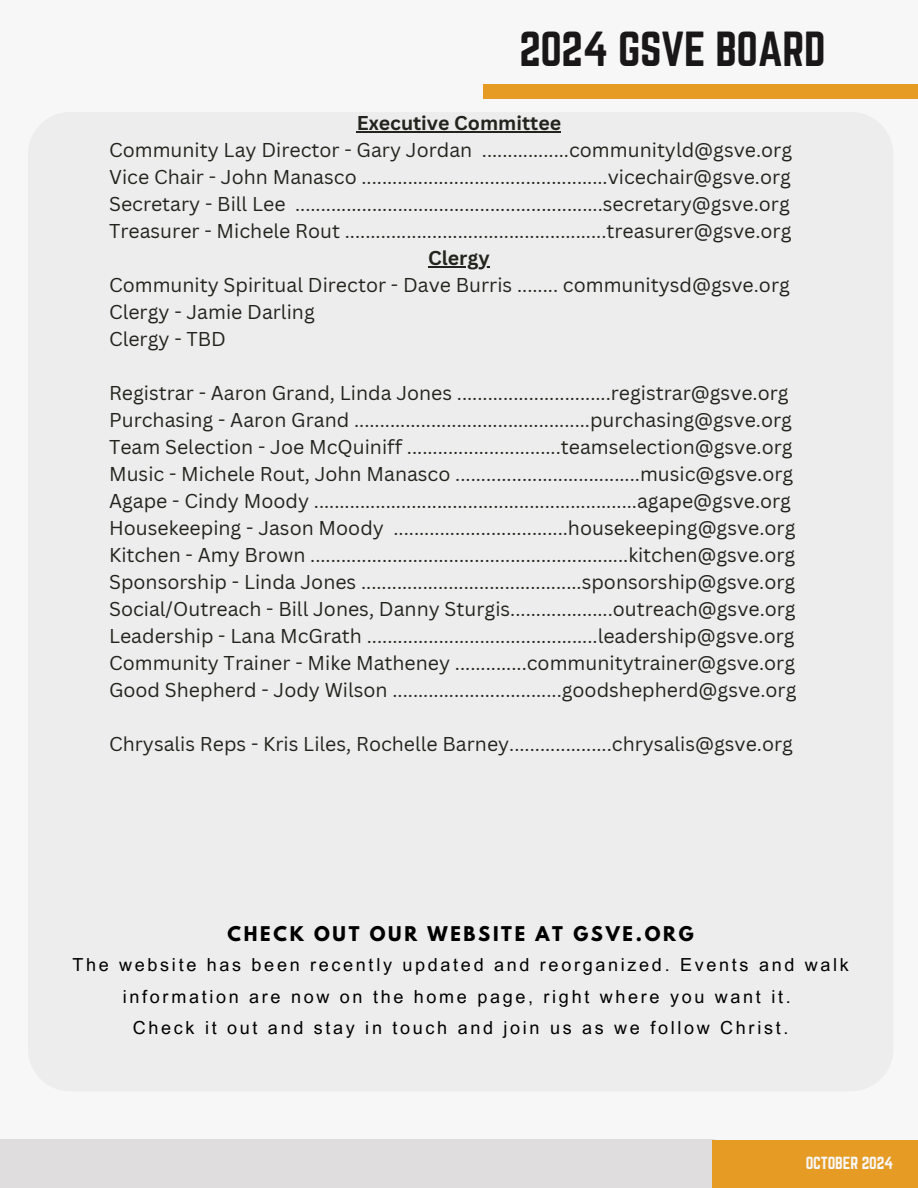
<style>
.page{position:relative;width:918px;height:1188px;background:#eeeded}
.page>*{position:absolute;margin:0;border:0;box-sizing:border-box;transform-origin:0 0}
.t1{font:43.05px "Norwester";letter-spacing:-.01em;color:#191717}
.t2{font:19.5px/27px "Canva Sans";color:#23241d}
.t3{font:18px/31.5px "Arial MT Pro";letter-spacing:.15em;color:#000;text-align:center}
.t4{font:700 18px "League Spartan";letter-spacing:.15em;color:#000}
.t5{font:15.3px "Norwester";letter-spacing:-.01em;color:#f7f7f6}
.s1{font-weight:700}
</style>
<div class="page">
<div style="left:0;top:1140px;width:715px;height:48px;background:#dfdddd"></div>
<div style="left:712px;top:1140px;width:206px;height:48px;background:#e69b24"></div>
<div style="left:483px;top:85px;width:435px;height:13px;background:#e69b24"></div>
<hr style="left:357px;top:131px;width:204px;height:1px;background:#23241d">
<hr style="left:428px;top:266px;width:62px;height:1px;background:#23241d">
<h1 class="t1" style="left:519px;top:23px;width:308px">2024 GSVE BOARD</h1>
<p class="t2" style="left:109px;top:109px;width:685px;text-indent:248px"><span class="s1">Executive Committee<br></span>Community Lay Director - Gary Jordan .................communityld@gsve.org Vice Chair - John Manasco ................................................vicechair@gsve.org Secretary - Bill Lee ............................................................secretary@gsve.org Treasurer - Michele Rout ...................................................treasurer@gsve.org</p>
<h2 class="t2" style="left:109px;top:244px;width:682px;text-indent:319px"><span class="s1">Clergy<br></span>Community Spiritual Director - Dave Burris ........ communitysd@gsve.org<br>Clergy - Jamie Darling<br>Clergy - TBD</h2>
<h2 class="t2" style="left:109px;top:379px;width:688px">Registrar - Aaron Grand, Linda Jones ..............................registrar@gsve.org Purchasing - Aaron Grand ..............................................purchasing@gsve.org Team Selection - Joe McQuiniff ..............................teamselection@gsve.org Music - Michele Rout, John Manasco ....................................music@gsve.org Agape - Cindy Moody ...............................................................agape@gsve.org Housekeeping - Jason Moody ..................................housekeeping@gsve.org Kitchen - Amy Brown ..............................................................kitchen@gsve.org</h2>
<h2 class="t2" style="left:109px;top:568px;width:689px;text-align:justify">Sponsorship - Linda Jones ...........................................sponsorship@gsve.org Social/Outreach - Bill Jones, Danny Sturgis....................outreach@gsve.org Leadership - Lana McGrath .............................................leadership@gsve.org Community Trainer - Mike Matheney ..............communitytrainer@gsve.org Good Shepherd - Jody Wilson .................................goodshepherd@gsve.org</h2>
<h2 class="t2" style="left:109px;top:730px;width:685px">Chrysalis Reps - Kris Liles, Rochelle Barney....................chrysalis@gsve.org</h2>
<p class="t4" style="left:228px;top:925px;width:468px">CHECK OUT OUR WEBSITE AT GSVE.ORG</p>
<p class="t3" style="left:72px;top:951px;width:778px">The website has been recently updated and reorganized. Events and walk information are now on the home page, right where you want it.<br>Check it out and stay in touch and join us as we follow Christ.</p>
<h2 class="t5" style="left:806px;top:1153px;width:89px">OCTOBER 2024</h2>
</div>
